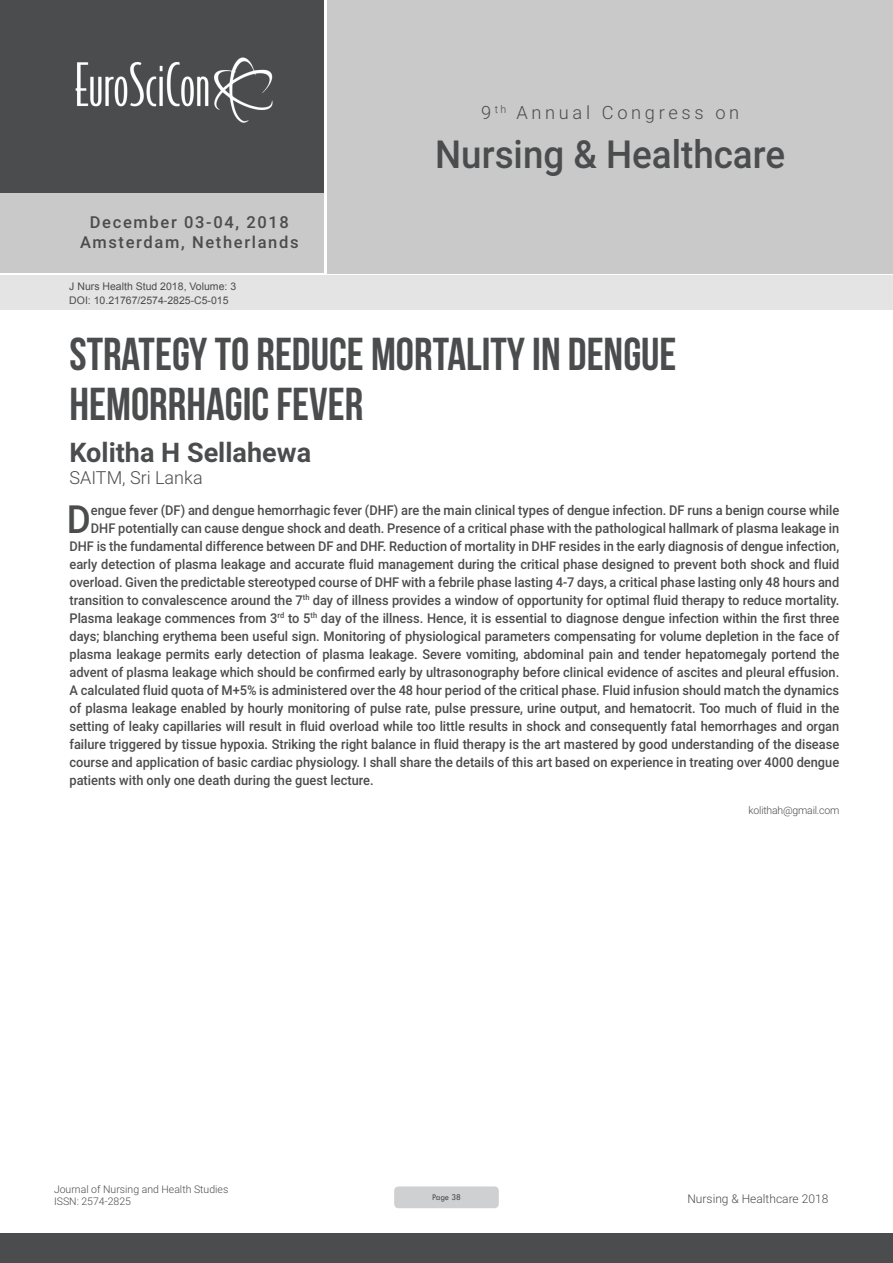
<style>
.page{position:relative;width:893px;height:1263px;background:#fff}
.page>*{position:absolute;margin:0;border:0;box-sizing:border-box;transform-origin:0 0}
.t1{font:46.05px/50.7px "Bebas Neue";color:#4b4c4d}
.Abstract{font:500 38.85px "Roboto";color:#4b4c4d;scale:.95 1}
.t2{font:500 38.7px "Roboto";color:#4b4c4d;scale:.95 1}
.t3{font:700 27px "Roboto";color:#4b4c4d}
.t4{font:300 18.3px "Roboto";letter-spacing:.2em;color:#4b4c4d}
.t5{font:300 18px "Roboto";color:#4b4c4d}
.t6{font:500 16.5px/19.8px "Roboto";letter-spacing:.1em;color:#4b4c4d;text-align:center}
.Abstract-2{font:500 13.5px "Roboto";color:#4b4c4d;scale:.95 1}
.t7{font:300 12px "Roboto";color:#4b4c4d}
.t8{font:10.5px "Arial";color:#4b4c4d}
.Biography{font:300 10.5px/12.6px "Roboto";color:#4b4c4d}
.Biography-2{font:300 10.5px "Roboto";letter-spacing:-.02em;color:#4b4c4d}
.t9{font:9px "Tw Cen";letter-spacing:-.02em;color:#4b4c4d;scale:.95 1}
</style>
<div class="page">
<div style="left:0;top:0;width:323px;height:193px;background:#4b4c4d"></div>
<div style="left:1px;top:193px;width:323px;height:80px;background:#c9c9c9"></div>
<div style="left:327px;top:0;width:566px;height:273px;background:#c9c9c9"></div>
<img style="left:75px;top:57px;width:198px;height:66px">
<div style="left:0;top:1233px;width:893px;height:30px;background:#4b4c4d"></div>
<div style="left:1px;top:275px;width:892px;height:35px;background:#e4e4e4"></div>
<div style="left:394px;top:1186px;width:105px;height:22px;background:#cfd0d2;border-radius:4px"></div>
<p class="t6" style="left:80px;top:211px;width:220px">December 03-04, 2018<br>Amsterdam, Netherlands</p>
<p class="t8" style="left:69px;top:279px;width:168px">J Nurs Health Stud 2018, Volume: 3</p>
<p class="t8" style="left:69px;top:293px;width:161px">DOI: 10.21767/2574-2825-C5-015</p>
<h3 class="t4" style="left:481px;top:99px;width:260px">9 <sup>th</sup> Annual Congress on</h3>
<h3 class="t2" style="left:435px;top:127px;width:370px">Nursing &amp; Healthcare</h3>
<p class="t1" style="left:69px;top:328px;width:609px">STRATEGY TO REDUCE MORTALITY IN DENGUE<br>HEMORRHAGIC FEVER</p>
<p class="t3" style="left:69px;top:433px;width:243px">Kolitha H Sellahewa</p>
<p class="t5" style="left:69px;top:464px;width:135px">SAITM, Sri Lanka</p>
<p class="Abstract" style="left:67px;top:492px;width:27px">D</p>
<p class="Abstract-2" style="left:91px;top:501px;width:789px">engue fever (DF) and dengue hemorrhagic fever (DHF) are the main clinical types of dengue infection. DF runs a benign course while</p>
<p class="Abstract-2" style="left:91px;top:519px;width:789px">DHF potentially can cause dengue shock and death. Presence of a critical phase with the pathological hallmark of plasma leakage in</p>
<p class="Abstract-2" style="left:69px;top:537px;width:812px">DHF is the fundamental difference between DF and DHF. Reduction of mortality in DHF resides in the early diagnosis of dengue infection,</p>
<p class="Abstract-2" style="left:69px;top:555px;width:812px">early detection of plasma leakage and accurate fluid management during the critical phase designed to prevent both shock and fluid</p>
<p class="Abstract-2" style="left:69px;top:573px;width:812px">overload. Given the predictable stereotyped course of DHF with a febrile phase lasting 4-7 days, a critical phase lasting only 48 hours and</p>
<p class="Abstract-2" style="left:69px;top:591px;width:812px">transition to convalescence around the 7<sup>th</sup> day of illness provides a window of opportunity for optimal fluid therapy to reduce mortality.</p>
<p class="Abstract-2" style="left:69px;top:609px;width:812px">Plasma leakage commences from 3<sup>rd</sup> to 5<sup>th</sup> day of the illness. Hence, it is essential to diagnose dengue infection within the first three</p>
<p class="Abstract-2" style="left:69px;top:627px;width:812px">days; blanching erythema been useful sign. Monitoring of physiological parameters compensating for volume depletion in the face of</p>
<p class="Abstract-2" style="left:69px;top:645px;width:812px">plasma leakage permits early detection of plasma leakage. Severe vomiting, abdominal pain and tender hepatomegaly portend the</p>
<p class="Abstract-2" style="left:69px;top:663px;width:812px">advent of plasma leakage which should be confirmed early by ultrasonography before clinical evidence of ascites and pleural effusion.</p>
<p class="Abstract-2" style="left:69px;top:681px;width:812px">A calculated fluid quota of M+5% is administered over the 48 hour period of the critical phase. Fluid infusion should match the dynamics</p>
<p class="Abstract-2" style="left:69px;top:699px;width:812px">of plasma leakage enabled by hourly monitoring of pulse rate, pulse pressure, urine output, and hematocrit. Too much of fluid in the</p>
<p class="Abstract-2" style="left:69px;top:717px;width:812px">setting of leaky capillaries will result in fluid overload while too little results in shock and consequently fatal hemorrhages and organ</p>
<p class="Abstract-2" style="left:69px;top:735px;width:812px">failure triggered by tissue hypoxia. Striking the right balance in fluid therapy is the art mastered by good understanding of the disease</p>
<p class="Abstract-2" style="left:69px;top:753px;width:812px">course and application of basic cardiac physiology. I shall share the details of this art based on experience in treating over 4000 dengue</p>
<p class="Abstract-2" style="left:69px;top:771px;width:322px">patients with only one death during the guest lecture.</p>
<p class="Biography-2" style="left:749px;top:802px;width:92px">kolithah@gmail.com</p>
<p class="Biography" style="left:54px;top:1182px;width:176px">Journal of Nursing and Health Studies<br>ISSN: 2574-2825</p>
<p class="t7" style="left:687px;top:1190px;width:142px">Nursing &amp; Healthcare 2018</p>
<p class="t9" style="left:432px;top:1192px;width:32px">Page 38</p>
</div>
